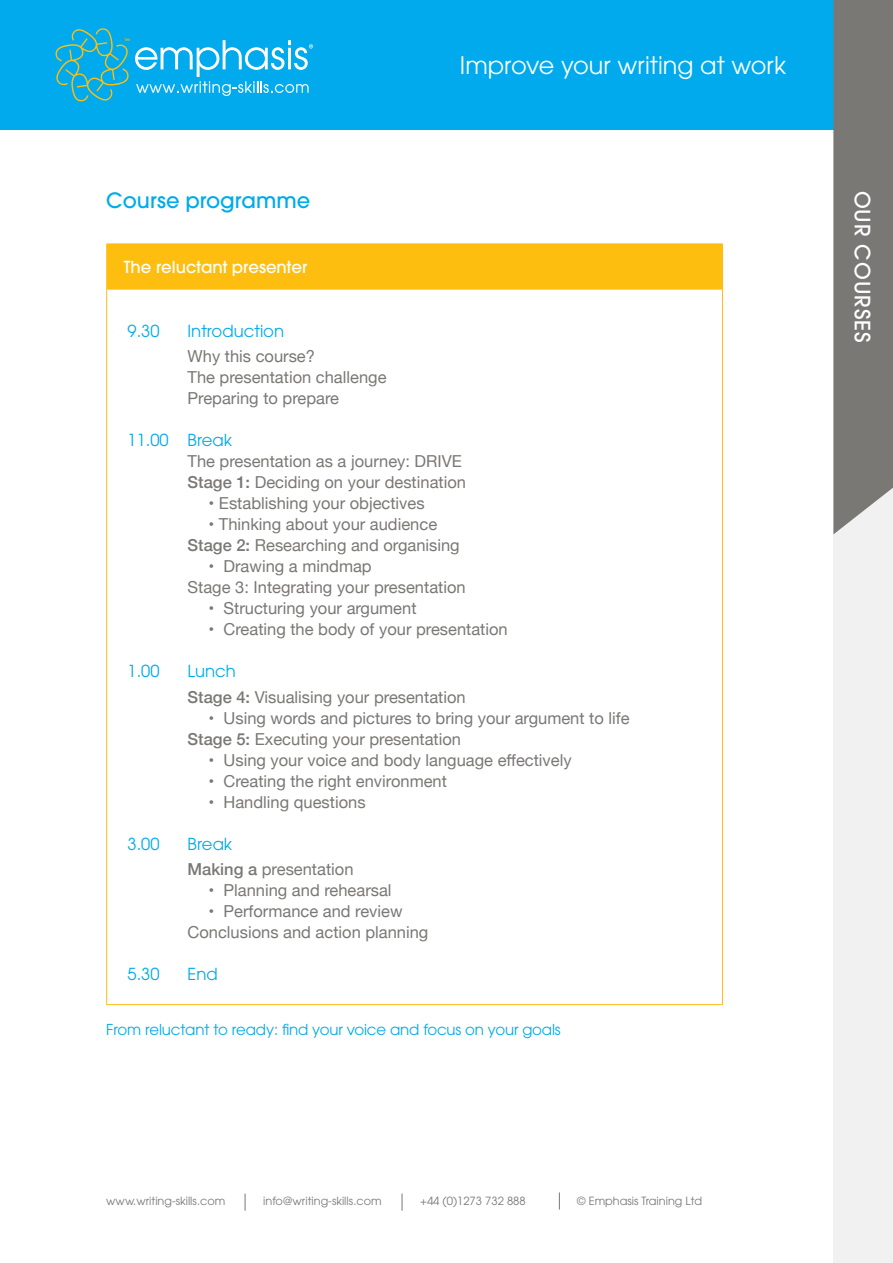
<style>
.page{position:relative;width:893px;height:1263px;background:#fff}
.page>*{position:absolute;margin:0;border:0;box-sizing:border-box;transform-origin:0 0}
.t1{font:24px "Avant Garde";color:#fff}
.t2{font:500 21px "Avant Garde";color:#00aaec}
.t3{font:500 21px "Avant Garde";letter-spacing:.05em;color:#fff}
.t4{font:16.5px/21px "Helvetica Neue";color:#797875}
.t5{font:16.5px "Avant Garde";color:#00aaec}
.t6{font:500 16.5px "Avant Garde";color:#fff}
.t7{font:15px "Avant Garde";letter-spacing:-.01em;color:#00aaec}
.t8{font:11.25px "Avant Garde";color:#797875}
.s1{font-weight:500}
</style>
<div class="page">
<div style="left:833px;top:0;width:60px;height:1263px;background:#f1f1f2"></div>
<div style="left:0;top:0;width:893px;height:130px;background:#00aaec"></div>
<svg style="left:833px;top:0;width:60px;height:534px;background:#7f807d"></svg>
<svg style="left:55px;top:28px;width:258px;height:74px"></svg>
<div style="left:107px;top:244px;width:615px;height:45px;background:#febe10"></div>
<hr style="left:106px;top:289px;width:1px;height:715px;background:#febe10">
<hr style="left:722px;top:289px;width:1px;height:715px;background:#febe10">
<hr style="left:106px;top:1004px;width:617px;height:1px;background:#febe10">
<hr style="left:106px;top:243px;width:617px;height:1px;background:#febe10">
<hr style="left:106px;top:244px;width:1px;height:45px;background:#febe10">
<hr style="left:722px;top:244px;width:1px;height:45px;background:#febe10">
<hr style="left:107px;top:289px;width:615px;height:1px;background:#febe10">
<svg style="left:245px;top:1193px;width:1px;height:18px"></svg>
<svg style="left:402px;top:1193px;width:1px;height:18px"></svg>
<svg style="left:559px;top:1192px;width:1px;height:17px"></svg>
<p class="t2" style="left:106px;top:187px;width:206px">Course programme</p>
<p class="t6" style="left:124px;top:257px;width:185px">The reluctant presenter</p>
<h1 class="t1" style="left:460px;top:51px;width:328px">Improve your writing at work</h1>
<p class="t5" style="left:128px;top:321px;width:33px">9.30</p>
<p class="t5" style="left:188px;top:321px;width:98px">Introduction</p>
<p class="t4" style="left:188px;top:347px;width:200px">Why this course?<br>The presentation challenge<br>Preparing to prepare</p>
<p class="t5" style="left:128px;top:430px;width:106px">11.00 Break</p>
<p class="t4" style="left:188px;top:452px;width:280px">The presentation as a journey: DRIVE<br><span class="s1">Stage 1:</span> Deciding on your destination</p>
<p class="t4" style="left:209px;top:494px;width:218px">• Establishing your objectives</p>
<p class="t4" style="left:188px;top:515px;width:274px;text-align:center">• Thinking about your audience<br><span class="s1">Stage 2:</span> Researching and organising</p>
<p class="t4" style="left:188px;top:557px;width:280px;text-indent:21px">• Drawing a mindmap<br>Stage 3: Integrating your presentation</p>
<p class="t4" style="left:209px;top:599px;width:209px">• Structuring your argument</p>
<p class="t4" style="left:209px;top:620px;width:301px">• Creating the body of your presentation</p>
<p class="t5" style="left:128px;top:661px;width:33px">1.00</p>
<p class="t5" style="left:188px;top:661px;width:50px">Lunch</p>
<p class="t4" style="left:188px;top:687px;width:280px"><span class="s1">Stage 4:</span> Visualising your presentation</p>
<p class="t4" style="left:188px;top:708px;width:443px;text-indent:21px">• Using words and pictures to bring your argument to life<br><span class="s1">Stage 5:</span> Executing your presentation</p>
<p class="t4" style="left:209px;top:750px;width:365px">• Using your voice and body language effectively</p>
<p class="t4" style="left:209px;top:771px;width:240px">• Creating the right environment</p>
<p class="t4" style="left:209px;top:792px;width:159px">• Handling questions</p>
<p class="t5" style="left:128px;top:834px;width:33px">3.00</p>
<p class="t5" style="left:188px;top:834px;width:46px">Break</p>
<p class="t4" style="left:188px;top:859px;width:167px"><span class="s1">Making a</span> presentation</p>
<p class="t4" style="left:209px;top:880px;width:185px">• Planning and rehearsal</p>
<p class="t4" style="left:188px;top:901px;width:242px;text-align:center">• Performance and review<br>Conclusions and action planning</p>
<p class="t5" style="left:128px;top:964px;width:33px">5.30</p>
<p class="t5" style="left:188px;top:964px;width:32px">End</p>
<p class="t7" style="left:106px;top:1021px;width:456px">From reluctant to ready: find your voice and focus on your goals</p>
<p class="t8" style="left:106px;top:1194px;width:121px">www.writing-skills.com</p>
<p class="t8" style="left:263px;top:1194px;width:120px">info@writing-skills.com</p>
<p class="t8" style="left:420px;top:1194px;width:107px">+44 (0)1273 732 888</p>
<p class="t8" style="left:577px;top:1194px;width:127px">© Emphasis Training Ltd</p>
<p class="t3" style="left:875px;top:191px;width:154px;rotate:90deg">OUR COURSES</p>
</div>
